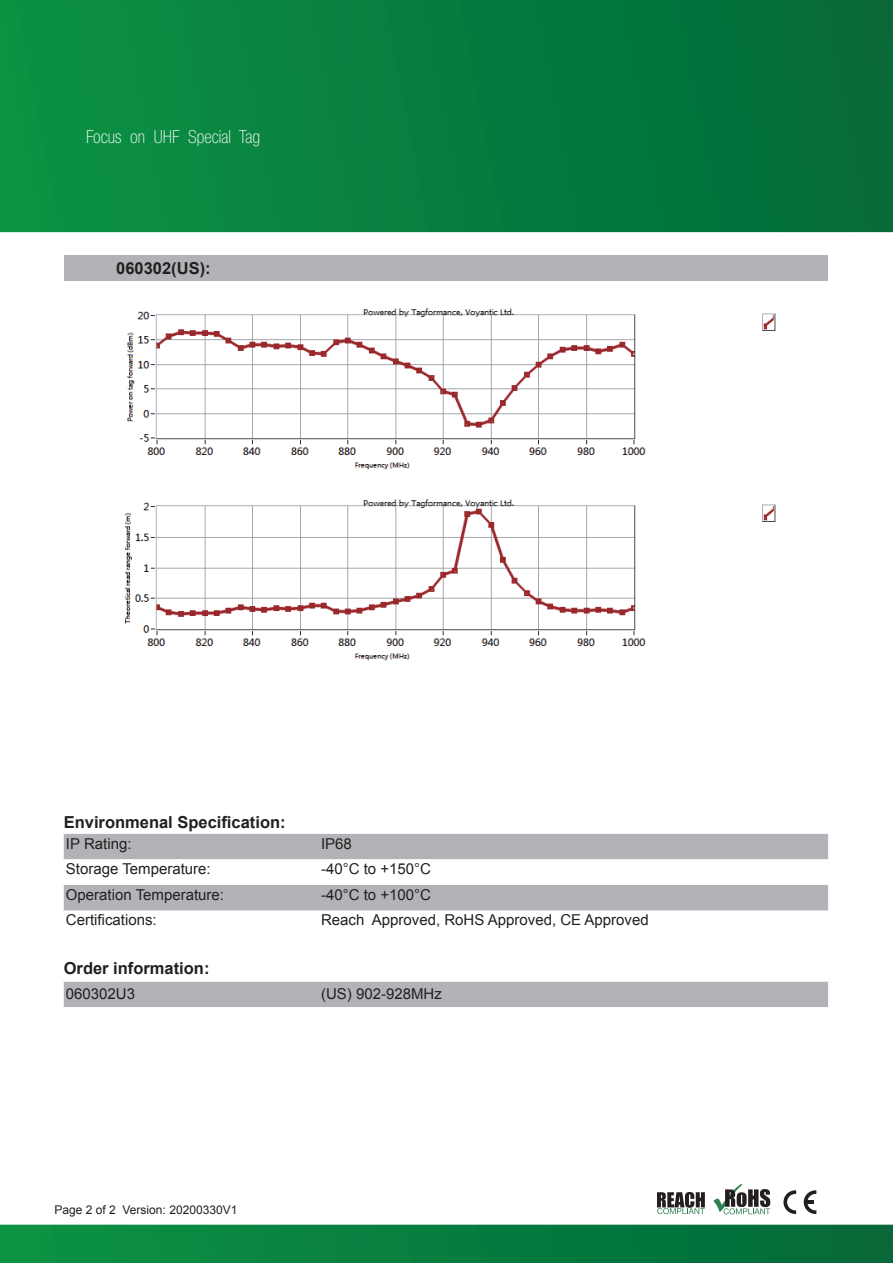
<style>
.page{position:relative;width:893px;height:1263px;background:#fff}
.page>*{position:absolute;margin:0;border:0;box-sizing:border-box;transform-origin:0 0}
.t1{font:100 condensed 18px "Helvetica Neue LT Pro";color:#fff}
.t2{font:700 16.5px "Arial";color:#231f20}
.t3{font:15px "Arial";color:#231f20}
.t4{font:12px "Arial";color:#231f20}
</style>
<div class="page">
<svg style="left:0;top:0;width:893px;height:232px;background:#067d3e"></svg>
<svg style="left:0;top:1225px;width:893px;height:38px;background:#067d3e"></svg>
<div style="left:65px;top:255px;width:763px;height:26px;background:#b2b3b7"></div>
<svg style="left:64px;top:834px;width:764px;height:76px"></svg>
<div style="left:64px;top:982px;width:764px;height:25px;background:#b2b3b7"></div>
<svg style="left:783px;top:1190px;width:13px;height:24px"></svg>
<svg style="left:804px;top:1190px;width:12px;height:24px"></svg>
<svg style="left:713px;top:1184px;width:57px;height:30px"></svg>
<svg style="left:657px;top:1192px;width:48px;height:22px"></svg>
<img style="left:127px;top:308px;width:649px;height:162px">
<img style="left:125px;top:499px;width:651px;height:162px">
<p class="t1" style="left:86px;top:127px;width:175px">Focus on UHF Special Tag</p>
<p class="t2" style="left:116px;top:258px;width:96px">060302(US):</p>
<p class="t2" style="left:64px;top:811px;width:223px">Environmenal Specification:</p>
<p class="t3" style="left:66px;top:834px;width:67px">IP Rating:</p>
<p class="t3" style="left:321px;top:834px;width:32px">IP68</p>
<p class="t3" style="left:66px;top:859px;width:146px">Storage Temperature:</p>
<p class="t3" style="left:321px;top:859px;width:111px">-40°С to +150°С</p>
<p class="t3" style="left:66px;top:885px;width:160px">Operation Temperature:</p>
<p class="t3" style="left:321px;top:885px;width:111px">-40°С to +100°С</p>
<p class="t3" style="left:66px;top:910px;width:92px">Certifications:</p>
<p class="t3" style="left:321px;top:910px;width:329px">Reach Approved, RoHS Approved, CE Approved</p>
<p class="t2" style="left:64px;top:957px;width:147px">Order information:</p>
<p class="t3" style="left:66px;top:984px;width:71px">060302U3</p>
<p class="t3" style="left:321px;top:984px;width:122px">(US) 902-928MHz</p>
<p class="t4" style="left:55px;top:1202px;width:184px">Page 2 of 2 Version: 20200330V1</p>
</div>
